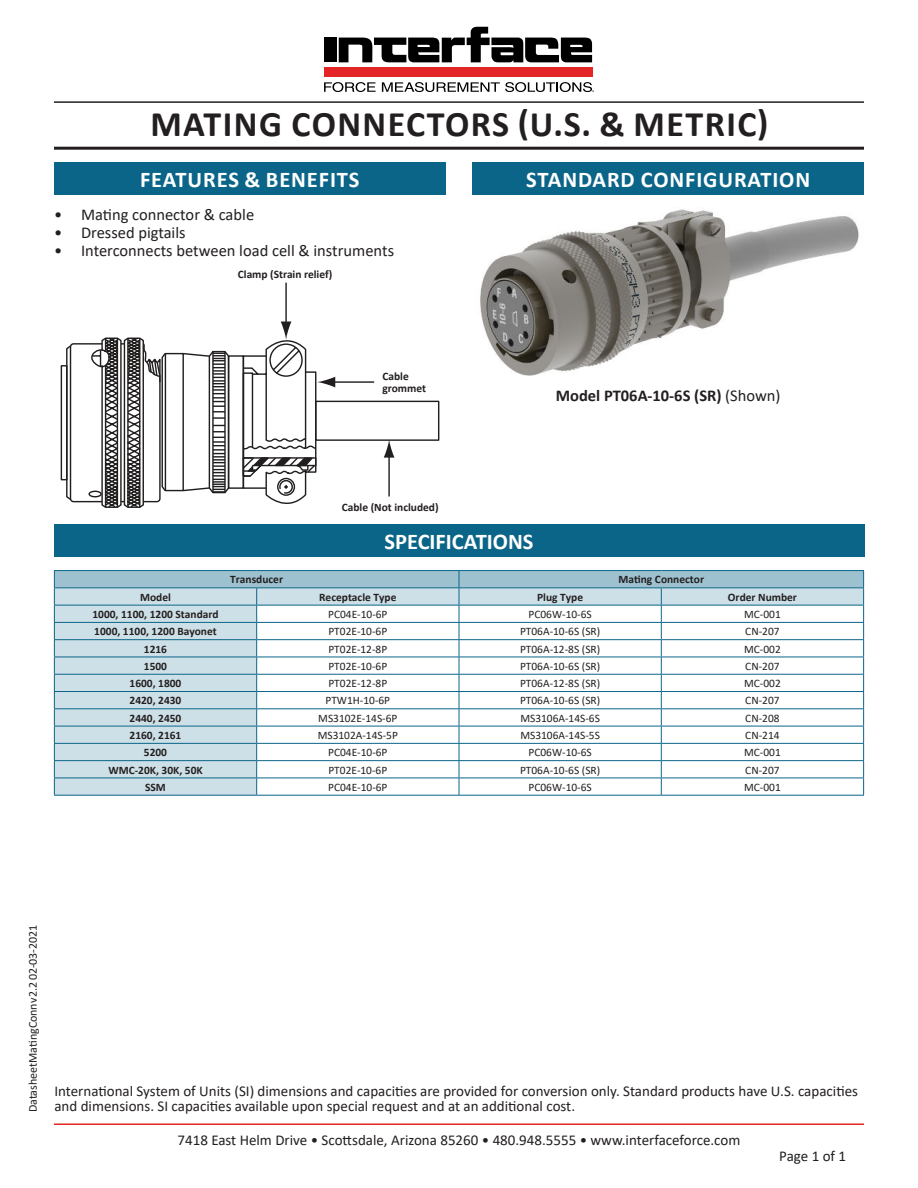
<style>
.page{position:relative;width:918px;height:1188px;background:#fff}
.page>*{position:absolute;margin:0;border:0;box-sizing:border-box;transform-origin:0 0}
.t1{font:700 36px "Calibri";letter-spacing:.04em;color:#231f20}
.t2{font:700 22.5px "Calibri";letter-spacing:.04em;color:#fff}
.t3{font:700 22.5px "Calibri";color:#fff}
.t4{font:16.5px "Calibri";color:#231f20}
.t5{font:700 16.5px "Calibri";color:#231f20}
.t6{font:15px/15px "Calibri";color:#231f20}
.t7{font:12px "Calibri";letter-spacing:-.005em;color:#231f20}
.t8{font:11.4px "Calibri";color:#231f20}
.t9{font:700 11.4px/11.4px "Calibri";color:#231f20}
.s1{font-weight:400}
</style>
<div class="page">
<hr style="left:54px;top:1123px;width:810px;height:2px;background:#e32525">
<div style="left:324px;top:68px;width:268px;height:9px;background:#e32525"></div>
<div style="left:324px;top:38px;width:13px;height:24px;background:#000"></div>
<svg style="left:339px;top:27px;width:253px;height:36px"></svg>
<svg style="left:324px;top:82px;width:52px;height:10px"></svg>
<svg style="left:382px;top:82px;width:212px;height:10px"></svg>
<hr style="left:54px;top:101px;width:810px;height:2px;background:#231f20">
<hr style="left:54px;top:147px;width:810px;height:3px;background:#231f20">
<div style="left:54px;top:163px;width:392px;height:32px;background:#0b6588"></div>
<div style="left:473px;top:163px;width:391px;height:32px;background:#0b6588"></div>
<div style="left:54px;top:524px;width:810px;height:32px;background:#0b6588"></div>
<hr style="left:54px;top:570px;width:203px;height:1px;background:#0b6588">
<hr style="left:257px;top:570px;width:202px;height:1px;background:#0b6588">
<hr style="left:459px;top:570px;width:202px;height:1px;background:#0b6588">
<hr style="left:661px;top:570px;width:203px;height:1px;background:#0b6588">
<hr style="left:54px;top:795px;width:203px;height:1px;background:#0b6588">
<svg style="left:54px;top:571px;width:810px;height:224px"></svg>
<hr style="left:257px;top:622px;width:202px;height:1px;background:#0b6588">
<hr style="left:459px;top:622px;width:202px;height:1px;background:#0b6588">
<hr style="left:661px;top:622px;width:203px;height:1px;background:#0b6588">
<hr style="left:257px;top:639px;width:202px;height:1px;background:#0b6588">
<hr style="left:459px;top:639px;width:202px;height:1px;background:#0b6588">
<hr style="left:661px;top:639px;width:203px;height:1px;background:#0b6588">
<hr style="left:257px;top:657px;width:202px;height:1px;background:#0b6588">
<hr style="left:459px;top:657px;width:202px;height:1px;background:#0b6588">
<hr style="left:661px;top:657px;width:203px;height:1px;background:#0b6588">
<hr style="left:257px;top:674px;width:202px;height:1px;background:#0b6588">
<hr style="left:459px;top:674px;width:202px;height:1px;background:#0b6588">
<hr style="left:661px;top:674px;width:203px;height:1px;background:#0b6588">
<hr style="left:257px;top:691px;width:202px;height:1px;background:#0b6588">
<hr style="left:459px;top:691px;width:202px;height:1px;background:#0b6588">
<hr style="left:661px;top:691px;width:203px;height:1px;background:#0b6588">
<hr style="left:257px;top:708px;width:202px;height:1px;background:#0b6588">
<hr style="left:459px;top:708px;width:202px;height:1px;background:#0b6588">
<hr style="left:661px;top:708px;width:203px;height:1px;background:#0b6588">
<hr style="left:257px;top:726px;width:202px;height:1px;background:#0b6588">
<hr style="left:459px;top:726px;width:202px;height:1px;background:#0b6588">
<hr style="left:661px;top:726px;width:203px;height:1px;background:#0b6588">
<hr style="left:257px;top:743px;width:202px;height:1px;background:#0b6588">
<hr style="left:459px;top:743px;width:202px;height:1px;background:#0b6588">
<hr style="left:661px;top:743px;width:203px;height:1px;background:#0b6588">
<hr style="left:257px;top:760px;width:202px;height:1px;background:#0b6588">
<hr style="left:459px;top:760px;width:202px;height:1px;background:#0b6588">
<hr style="left:661px;top:760px;width:203px;height:1px;background:#0b6588">
<hr style="left:257px;top:778px;width:202px;height:1px;background:#0b6588">
<hr style="left:459px;top:778px;width:202px;height:1px;background:#0b6588">
<hr style="left:661px;top:778px;width:203px;height:1px;background:#0b6588">
<hr style="left:257px;top:795px;width:202px;height:1px;background:#0b6588">
<hr style="left:459px;top:795px;width:202px;height:1px;background:#0b6588">
<hr style="left:661px;top:795px;width:203px;height:1px;background:#0b6588">
<div style="left:165px;top:353px;width:19px;height:138px;border:1px solid #211e1e"></div>
<hr style="left:285px;top:283px;width:2px;height:49px;background:#211e1e">
<svg style="left:61px;top:337px;width:106px;height:171px"></svg>
<hr style="left:324px;top:381px;width:50px;height:2px;background:#211e1e">
<svg style="left:182px;top:322px;width:153px;height:182px"></svg>
<div style="left:315px;top:401px;width:124px;height:40px;border:1px solid #211e1e"></div>
<hr style="left:388px;top:447px;width:2px;height:50px;background:#211e1e">
<svg style="left:384px;top:440px;width:10px;height:18px"></svg>
<img style="left:480px;top:209px;width:379px;height:167px">
<h1 class="t1" style="left:150px;top:98px;width:619px">MATING CONNECTORS (U.S. &amp; METRIC)</h1>
<h2 class="t2" style="left:140px;top:164px;width:221px">FEATURES &amp; BENEFITS</h2>
<h2 class="t2" style="left:526px;top:164px;width:285px">STANDARD CONFIGURATION</h2>
<h3 class="t4" style="left:54px;top:205px;width:202px">• Mating connector &amp; cable</h3>
<h3 class="t4" style="left:54px;top:223px;width:133px">• Dressed pigtails</h3>
<h3 class="t4" style="left:54px;top:241px;width:342px">• Interconnects between load cell &amp; instruments</h3>
<p class="t9" style="left:238px;top:269px;width:96px">Clamp (Strain relief)</p>
<p class="t9" style="left:382px;top:372px;width:45px">Cable grommet</p>
<h3 class="t5" style="left:556px;top:390px;width:226px">Model PT06A-10-6S (SR) <span class="s1">(Shown)</span></h3>
<p class="t9" style="left:342px;top:501px;width:98px">Cable (Not included)</p>
<h2 class="t3" style="left:384px;top:533px;width:151px">SPECIFICATIONS</h2>
<p class="t9" style="left:230px;top:575px;width:54px">Transducer</p>
<p class="t9" style="left:619px;top:574px;width:87px">Mating Connector</p>
<p class="t9" style="left:140px;top:592px;width:32px">Model</p>
<p class="t9" style="left:319px;top:591px;width:79px">Receptacle Type</p>
<p class="t9" style="left:537px;top:591px;width:47px">Plug Type</p>
<p class="t9" style="left:728px;top:592px;width:71px">Order Number</p>
<p class="t9" style="left:92px;top:608px;width:128px">1000, 1100, 1200 Standard</p>
<p class="t8" style="left:328px;top:606px;width:61px">PC04E-10-6P</p>
<p class="t8" style="left:529px;top:606px;width:65px">PC06W-10-6S</p>
<p class="t8" style="left:744px;top:606px;width:38px">MC-001</p>
<p class="t9" style="left:94px;top:626px;width:124px">1000, 1100, 1200 Bayonet</p>
<p class="t8" style="left:328px;top:624px;width:60px">PT02E-10-6P</p>
<p class="t8" style="left:520px;top:624px;width:82px">PT06A-10-6S (SR)</p>
<p class="t8" style="left:745px;top:624px;width:36px">CN-207</p>
<p class="t9" style="left:144px;top:644px;width:25px">1216</p>
<p class="t8" style="left:328px;top:641px;width:60px">PT02E-12-8P</p>
<p class="t8" style="left:520px;top:641px;width:82px">PT06A-12-8S (SR)</p>
<p class="t8" style="left:744px;top:641px;width:38px">MC-002</p>
<p class="t9" style="left:144px;top:661px;width:25px">1500</p>
<p class="t8" style="left:328px;top:658px;width:60px">PT02E-10-6P</p>
<p class="t8" style="left:520px;top:658px;width:82px">PT06A-10-6S (SR)</p>
<p class="t8" style="left:745px;top:658px;width:36px">CN-207</p>
<p class="t9" style="left:130px;top:678px;width:53px">1600, 1800</p>
<p class="t8" style="left:328px;top:675px;width:60px">PT02E-12-8P</p>
<p class="t8" style="left:520px;top:675px;width:82px">PT06A-12-8S (SR)</p>
<p class="t8" style="left:744px;top:675px;width:38px">MC-002</p>
<p class="t9" style="left:130px;top:696px;width:53px">2420, 2430</p>
<p class="t8" style="left:325px;top:693px;width:66px">PTW1H-10-6P</p>
<p class="t8" style="left:520px;top:693px;width:82px">PT06A-10-6S (SR)</p>
<p class="t8" style="left:745px;top:693px;width:36px">CN-207</p>
<p class="t9" style="left:130px;top:713px;width:53px">2440, 2450</p>
<p class="t8" style="left:318px;top:710px;width:81px">MS3102E-14S-6P</p>
<p class="t8" style="left:520px;top:710px;width:81px">MS3106A-14S-6S</p>
<p class="t8" style="left:745px;top:710px;width:36px">CN-208</p>
<p class="t9" style="left:130px;top:730px;width:53px">2160, 2161</p>
<p class="t8" style="left:318px;top:727px;width:82px">MS3102A-14S-5P</p>
<p class="t8" style="left:520px;top:727px;width:81px">MS3106A-14S-5S</p>
<p class="t8" style="left:745px;top:727px;width:36px">CN-214</p>
<p class="t9" style="left:144px;top:748px;width:25px">5200</p>
<p class="t8" style="left:328px;top:745px;width:61px">PC04E-10-6P</p>
<p class="t8" style="left:529px;top:745px;width:65px">PC06W-10-6S</p>
<p class="t8" style="left:744px;top:745px;width:38px">MC-001</p>
<p class="t9" style="left:108px;top:765px;width:96px">WMC-20K, 30K, 50K</p>
<p class="t8" style="left:328px;top:762px;width:60px">PT02E-10-6P</p>
<p class="t8" style="left:520px;top:762px;width:82px">PT06A-10-6S (SR)</p>
<p class="t8" style="left:745px;top:762px;width:36px">CN-207</p>
<p class="t9" style="left:145px;top:782px;width:22px">SSM</p>
<p class="t8" style="left:328px;top:779px;width:61px">PC04E-10-6P</p>
<p class="t8" style="left:529px;top:779px;width:65px">PC06W-10-6S</p>
<p class="t8" style="left:744px;top:779px;width:38px">MC-001</p>
<p class="t7" style="left:25px;top:1112px;width:189px;rotate:-90deg">Datasheet MatingConn v2.2 02-03-2021</p>
<h3 class="t6" style="left:54px;top:1083px;width:805px">International System of Units (SI) dimensions and capacities are provided for conversion only. Standard products have U.S. capacities and dimensions. SI capacities available upon special request and at an additional cost.</h3>
<h3 class="t6" style="left:178px;top:1132px;width:564px">7418 East Helm Drive • Scottsdale, Arizona 85260 • 480.948.5555 • www.interfaceforce.com</h3>
<h3 class="t6" style="left:779px;top:1148px;width:68px">Page 1 of 1</h3>
</div>
